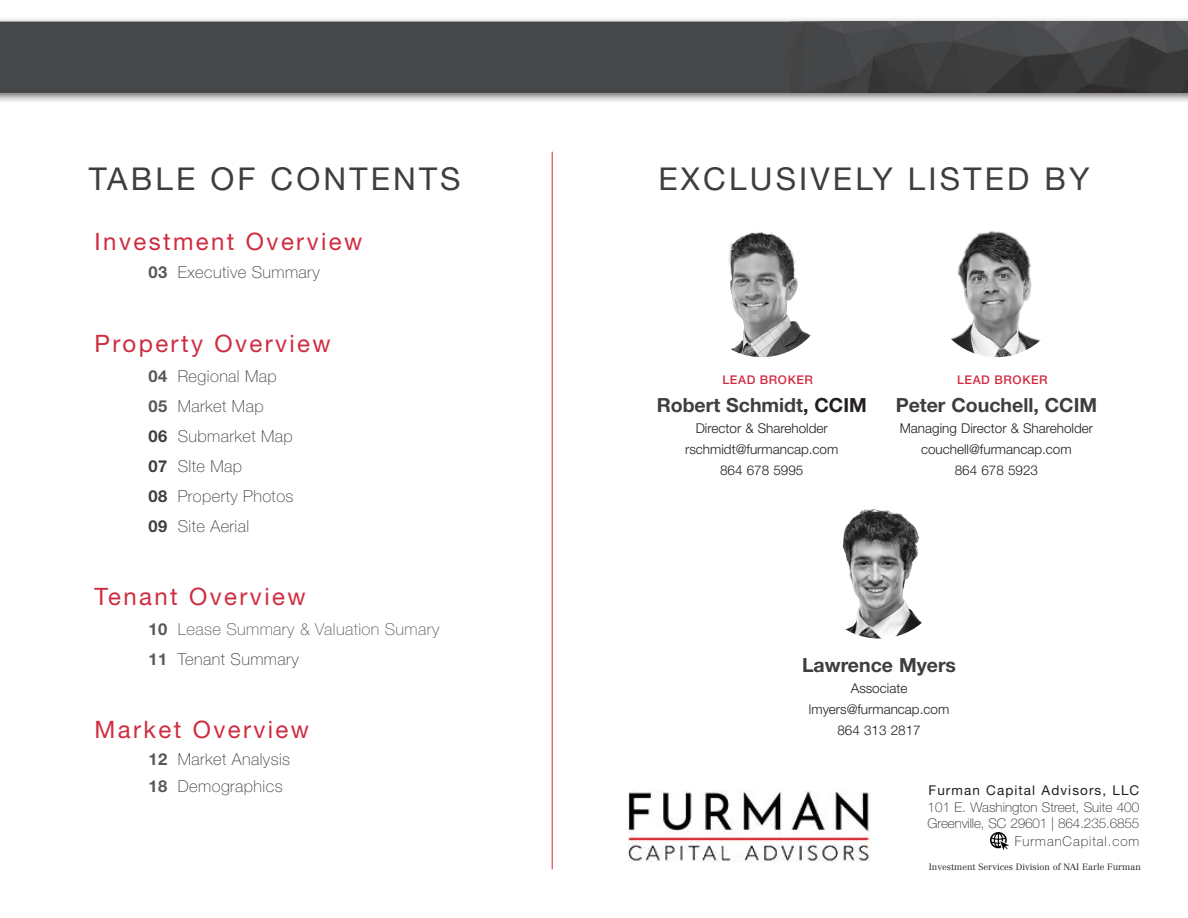
<style>
.page{position:relative;width:1188px;height:918px;background:#fff}
.page>*{position:absolute;margin:0;border:0;box-sizing:border-box;transform-origin:0 0}
.t1{font:31.5px "Helvetica Neue LT Std";letter-spacing:.1em;color:#3e3e3f}
.t2{font:24px "Helvetica Neue LT Std";letter-spacing:.1em;color:#d02c40}
.t3{font:700 19.5px "Helvetica Neue LT Std";color:#3e3e3f}
.t4{font:100 16.5px "Helvetica Neue LT Std";letter-spacing:.025em;color:#3e3e3f}
.t5{font:100 16.5px "Helvetica Neue LT Std";letter-spacing:.025em;color:#57585a}
.t6{font:300 13.5px "Helvetica Neue LT Std";color:#231f20}
.t7{font:100 13.5px "Helvetica Neue LT Std";letter-spacing:.005em;color:#231f20}
.t8{font:13.5px "Helvetica Neue LT Std";letter-spacing:.08em;color:#231f20}
.t9{font:100 13.5px "Helvetica Neue LT Std";letter-spacing:.07em;color:#231f20}
.t10{font:500 12px "Helvetica Neue LT Std";letter-spacing:.05em;color:#d02c40}
.t11{font:300 9px "Centennial LT Std";letter-spacing:.005em;color:#231f20}
.s1{font-weight:700;color:#57585a}
.s2{font-weight:700}
.s3{color:#231f20}
</style>
<div class="page">
<img style="left:930px;top:224px;width:133px;height:133px;border-radius:66px">
<img style="left:696px;top:224px;width:132px;height:133px;border-radius:66px">
<hr style="left:552px;top:152px;width:1px;height:717px;background:#d02c40">
<img style="left:991px;top:832px;width:18px;height:18px">
<img style="left:629px;top:790px;width:242px;height:73px">
<div style="left:0;top:17px;width:1188px;height:88px;background:#231f20;opacity:.65"></div>
<div style="left:0;top:22px;width:1188px;height:71px;background:#464748"></div>
<img style="left:813px;top:506px;width:132px;height:133px;border-radius:66px">
<p class="t1" style="left:89px;top:160px;width:373px">TABLE OF CONTENTS</p>
<p class="t1" style="left:658px;top:160px;width:433px">EXCLUSIVELY LISTED BY</p>
<p class="t2" style="left:95px;top:227px;width:269px">Investment Overview</p>
<p class="t4" style="left:149px;top:263px;width:173px"><span class="s1">03</span> Executive Summary</p>
<p class="t2" style="left:95px;top:329px;width:238px">Property Overview</p>
<p class="t4" style="left:149px;top:366px;width:130px"><span class="s1">04</span> Regional Map</p>
<p class="t4" style="left:149px;top:396px;width:116px"><span class="s1">05</span> Market Map</p>
<p class="t4" style="left:149px;top:426px;width:146px"><span class="s2">06</span> Submarket Map</p>
<p class="t4" style="left:149px;top:456px;width:95px"><span class="s2">07</span> SIte Map</p>
<p class="t4" style="left:149px;top:486px;width:146px"><span class="s2">08</span> Property Photos</p>
<p class="t4" style="left:149px;top:516px;width:102px"><span class="s2">09</span> Site Aerial</p>
<p class="t10" style="left:722px;top:372px;width:92px">LEAD BROKER</p>
<p class="t3" style="left:657px;top:393px;width:212px">Robert Schmidt<span class="s3">, CCIM</span></p>
<p class="t6" style="left:696px;top:420px;width:134px">Director &amp; Shareholder</p>
<p class="t6" style="left:685px;top:441px;width:155px">rschmidt@furmancap.com</p>
<p class="t6" style="left:720px;top:462px;width:85px">864 678 5995</p>
<p class="t10" style="left:957px;top:372px;width:92px">LEAD BROKER</p>
<p class="t3" style="left:896px;top:393px;width:203px">Peter Couchell, CCIM</p>
<p class="t6" style="left:900px;top:420px;width:195px">Managing Director &amp; Shareholder</p>
<p class="t6" style="left:921px;top:441px;width:152px">couchell@furmancap.com</p>
<p class="t6" style="left:955px;top:462px;width:85px">864 678 5923</p>
<p class="t2" style="left:95px;top:582px;width:212px">Tenant Overview</p>
<p class="t5" style="left:149px;top:620px;width:292px"><span class="s2">10</span> Lease Summary &amp; Valuation Sumary</p>
<p class="t4" style="left:149px;top:650px;width:152px"><span class="s1">11</span> Tenant Summary</p>
<p class="t3" style="left:802px;top:653px;width:156px">Lawrence Myers</p>
<p class="t6" style="left:851px;top:680px;width:58px">Associate</p>
<p class="t6" style="left:809px;top:701px;width:142px">lmyers@furmancap.com</p>
<p class="t6" style="left:837px;top:722px;width:85px">864 313 2817</p>
<p class="t2" style="left:95px;top:715px;width:216px">Market Overview</p>
<p class="t4" style="left:149px;top:750px;width:143px"><span class="s1">12</span> Market Analysis</p>
<p class="t4" style="left:149px;top:777px;width:135px"><span class="s1">18</span> Demographics</p>
<p class="t8" style="left:929px;top:783px;width:212px">Furman Capital Advisors, LLC</p>
<p class="t7" style="left:928px;top:799px;width:213px">101 E. Washington Street, Suite 400</p>
<p class="t7" style="left:928px;top:815px;width:213px">Greenville, SC 29601 | 864.235.6855</p>
<p class="t9" style="left:1015px;top:833px;width:126px">FurmanCapital.com</p>
<p class="t11" style="left:929px;top:861px;width:214px">Investment Services Division of NAI Earle Furman</p>
</div>
